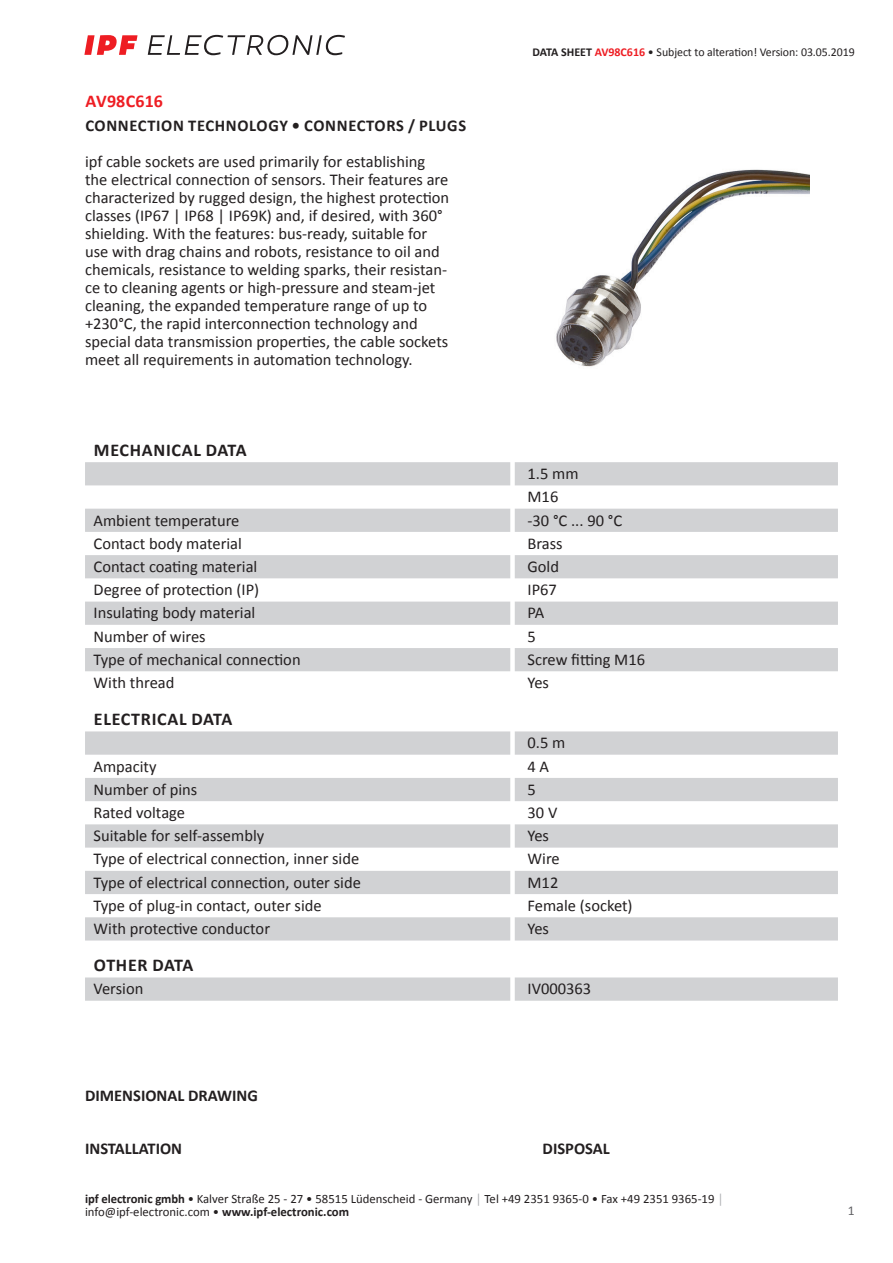
<style>
.page{position:relative;width:893px;height:1263px;background:#fff}
.page>*{position:absolute;margin:0;border:0;box-sizing:border-box;transform-origin:0 0}
.t1{font:700 18px "Calibri";letter-spacing:.04em;color:#231f20}
.t2{font:700 18px "Calibri";letter-spacing:.015em;color:#231f20}
.t3{font:700 18px "Calibri";color:#ee1d23}
.t4{font:16.5px/18px "Calibri";color:#231f20}
.t5{font:700 16.5px "Calibri";color:#231f20}
.t6{font:700 16.5px "Calibri";letter-spacing:.04em;color:#231f20}
.t7{font:13.5px "Calibri";color:#636366}
.t8{font:12.75px/12.6px "Calibri";color:#231f20}
.t9{font:12px "Calibri";letter-spacing:-.005em;color:#231f20}
.s1{font-weight:700}
.s2{font-weight:700;color:#ee1d23}
.s3{color:#a8a9ad}
</style>
<div class="page">
<svg style="left:148px;top:35px;width:197px;height:20px"></svg>
<svg style="left:84px;top:35px;width:54px;height:20px"></svg>
<svg style="left:85px;top:462px;width:753px;height:209px;fill:#d1d2d4"></svg>
<svg style="left:85px;top:731px;width:753px;height:209px;fill:#d1d2d4"></svg>
<svg style="left:85px;top:977px;width:753px;height:24px;background:#d2d3d5"></svg>
<img style="left:556px;top:169px;width:254px;height:198px">
<p class="t3" style="left:85px;top:88px;width:79px">AV98C616</p>
<p class="t6" style="left:85px;top:114px;width:382px">CONNECTION TECHNOLOGY • CONNECTORS / PLUGS</p>
<p class="t4" style="left:85px;top:152px;width:366px">ipf cable sockets are used primarily for establishing the electrical connection of sensors. Their features are characterized by rugged design, the highest protection classes (IP67 | IP68 | IP69K) and, if desired, with 360° shielding. With the features: bus-ready, suitable for use with drag chains and robots, resistance to oil and chemicals, resistance to welding sparks, their resistan&shy;ce to cleaning agents or high-pressure and steam-jet cleaning, the expanded temperature range of up to +230°C, the rapid interconnection technology and special data transmission properties, the cable sockets meet all requirements in automation technology.</p>
<p class="t1" style="left:94px;top:437px;width:154px">MECHANICAL DATA</p>
<p class="t9" style="left:532px;top:44px;width:324px"><span class="s1">DATA SHEET</span> <span class="s2">AV98C616</span> • Subject to alteration! Version: 03.05.2019</p>
<p class="t4" style="left:527px;top:461px;width:52px;line-height:23.2px">1.5 mm<br>M16</p>
<p class="t4" style="left:94px;top:511px;width:147px">Ambient temperature</p>
<p class="t4" style="left:527px;top:511px;width:96px">-30 °C ... 90 °C</p>
<p class="t4" style="left:94px;top:534px;width:150px">Contact body material</p>
<p class="t4" style="left:527px;top:534px;width:37px">Brass</p>
<p class="t4" style="left:94px;top:557px;width:165px">Contact coating material</p>
<p class="t4" style="left:527px;top:557px;width:33px">Gold</p>
<p class="t4" style="left:94px;top:580px;width:167px">Degree of protection (IP)</p>
<p class="t4" style="left:527px;top:580px;width:31px">IP67</p>
<p class="t4" style="left:94px;top:603px;width:163px">Insulating body material</p>
<p class="t4" style="left:527px;top:603px;width:18px">PA</p>
<p class="t4" style="left:94px;top:627px;width:114px">Number of wires</p>
<p class="t4" style="left:527px;top:627px;width:10px">5</p>
<p class="t4" style="left:94px;top:650px;width:209px">Type of mechanical connection</p>
<p class="t4" style="left:527px;top:650px;width:119px">Screw fitting M16</p>
<p class="t4" style="left:94px;top:673px;width:82px">With thread</p>
<p class="t4" style="left:527px;top:673px;width:23px">Yes</p>
<p class="t1" style="left:94px;top:706px;width:140px">ELECTRICAL DATA</p>
<p class="t4" style="left:527px;top:733px;width:39px">0.5 m</p>
<p class="t4" style="left:94px;top:757px;width:65px">Ampacity</p>
<p class="t4" style="left:527px;top:757px;width:23px">4A</p>
<p class="t4" style="left:94px;top:780px;width:105px">Number of pins</p>
<p class="t4" style="left:527px;top:780px;width:10px">5</p>
<p class="t4" style="left:94px;top:803px;width:93px">Rated voltage</p>
<p class="t4" style="left:527px;top:803px;width:31px">30 V</p>
<p class="t4" style="left:94px;top:826px;width:172px">Suitable for self-assembly</p>
<p class="t4" style="left:527px;top:826px;width:23px">Yes</p>
<p class="t4" style="left:94px;top:849px;width:267px">Type of electrical connection, inner side</p>
<p class="t4" style="left:527px;top:849px;width:34px">Wire</p>
<p class="t4" style="left:94px;top:873px;width:269px">Type of electrical connection, outer side</p>
<p class="t4" style="left:527px;top:873px;width:32px">M12</p>
<p class="t4" style="left:94px;top:896px;width:230px">Type of plug-in contact, outer side</p>
<p class="t4" style="left:527px;top:896px;width:107px">Female (socket)</p>
<p class="t4" style="left:94px;top:919px;width:178px">With protective conductor</p>
<p class="t4" style="left:527px;top:919px;width:23px">Yes</p>
<p class="t2" style="left:94px;top:952px;width:101px">OTHER DATA</p>
<p class="t4" style="left:94px;top:979px;width:51px">Version</p>
<p class="t4" style="left:527px;top:979px;width:65px">IV000363</p>
<p class="t5" style="left:85px;top:1084px;width:174px">DIMENSIONAL DRAWING</p>
<p class="t5" style="left:85px;top:1137px;width:99px">INSTALLATION</p>
<p class="t5" style="left:543px;top:1137px;width:69px">DISPOSAL</p>
<p class="t8" style="left:85px;top:1192px;width:640px"><span class="s1">ipf electronic gmbh</span> • Kalver Straße 25 - 27 • 58515 Lüdenscheid - Germany <span class="s3">│</span> Tel +49 2351 9365-0 • Fax +49 2351 9365-19 <span class="s3">│ </span>info@ipf-electronic.com • <span class="s1">www.ipf-electronic.com</span></p>
<p class="t7" style="left:848px;top:1201px;width:8px">1</p>
</div>
